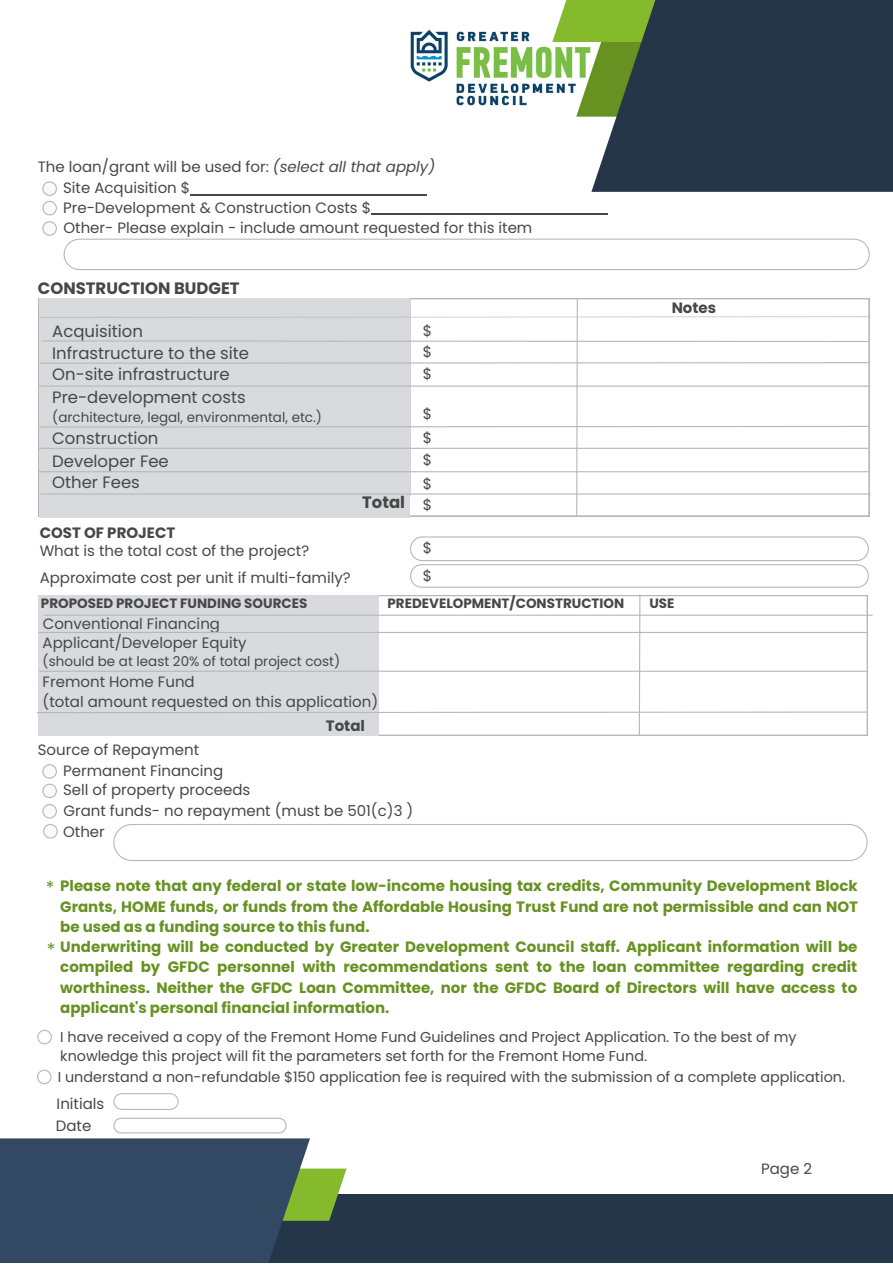
<style>
.page{position:relative;width:893px;height:1264px;background:#fff}
.page>*{position:absolute;margin:0;border:0;box-sizing:border-box;transform-origin:0 0}
.t1{font:18px "Poppins";color:#679222}
.t2{font:16.5px "Poppins";color:#474747}
.t3{font:700 16.5px "Poppins";color:#474747}
.t4{font:700 15px/20.2px "Poppins";color:#679222;text-align:justify}
.t5{font:15px "Poppins";color:#474747}
.t6{font:700 15px "Poppins";color:#474747}
.t7{font:14.4px/19px "Poppins";color:#474747}
.t8{font:13.5px "Poppins";color:#474747}
.t9{font:700 13.5px "Poppins";color:#474747}
.s1{font-style:italic}
</style>
<div class="page">
<img style="left:410px;top:30px;width:166px;height:75px">
<svg style="left:576px;top:47px;width:15px;height:70px"></svg>
<svg style="left:552px;top:0;width:39px;height:42px;fill:#84ba2c"></svg>
<div style="left:591px;top:0;width:301px;height:192px;background:#263649"></div>
<div style="left:0;top:1194px;width:892px;height:68px;background:#263649"></div>
<svg style="left:310px;top:1168px;width:36px;height:52px"></svg>
<div style="left:0;top:1138px;width:310px;height:124px;background:#334862"></div>
<svg style="left:37px;top:1029px;width:15px;height:15px"></svg>
<svg style="left:42px;top:221px;width:15px;height:15px"></svg>
<svg style="left:42px;top:181px;width:15px;height:34px"></svg>
<svg style="left:63px;top:239px;width:806px;height:31px"></svg>
<svg style="left:38px;top:298px;width:833px;height:220px"></svg>
<svg style="left:410px;top:536px;width:458px;height:51px"></svg>
<svg style="left:37px;top:594px;width:831px;height:142px"></svg>
<hr style="left:44px;top:614px;width:828px;height:1px;background:#b8b8b8">
<svg style="left:42px;top:804px;width:15px;height:14px"></svg>
<svg style="left:42px;top:764px;width:15px;height:34px"></svg>
<svg style="left:43px;top:824px;width:15px;height:14px"></svg>
<svg style="left:113px;top:824px;width:754px;height:37px"></svg>
<svg style="left:113px;top:1093px;width:66px;height:17px"></svg>
<hr style="left:39px;top:471px;width:829px;height:1px;background:#b8b8b8">
<hr style="left:41px;top:493px;width:829px;height:1px;background:#b8b8b8">
<svg style="left:37px;top:1069px;width:15px;height:15px"></svg>
<svg style="left:113px;top:1117px;width:174px;height:16px"></svg>
<hr style="left:39px;top:632px;width:828px;height:1px;background:#b8b8b8">
<hr style="left:190px;top:194px;width:236px;height:1px;background:#474747">
<hr style="left:371px;top:214px;width:236px;height:1px;background:#474747">
<p class="t5" style="left:38px;top:156px;width:399px">The loan/grant will be used for: <span class="s1">(select all that apply)</span></p>
<p class="t5" style="left:63px;top:177px;width:128px">Site Acquisition $</p>
<p class="t5" style="left:63px;top:197px;width:309px">Pre-Development &amp; Construction Costs $</p>
<p class="t5" style="left:63px;top:217px;width:470px">Other- Please explain - include amount requested for this item</p>
<p class="t3" style="left:38px;top:277px;width:203px">CONSTRUCTION BUDGET</p>
<p class="t2" style="left:52px;top:319px;width:92px">Acquisition</p>
<p class="t2" style="left:52px;top:341px;width:198px">Infrastructure to the site</p>
<p class="t2" style="left:52px;top:386px;width:195px">Pre-development costs</p>
<p class="t8" style="left:52px;top:408px;width:271px">(architecture, legal, environmental, etc.)</p>
<p class="t2" style="left:52px;top:427px;width:108px">Construction</p>
<p class="t2" style="left:52px;top:449px;width:118px">Developer Fee</p>
<p class="t2" style="left:52px;top:471px;width:89px">Other Fees</p>
<p class="t2" style="left:52px;top:363px;width:179px">On-site infrastructure</p>
<p class="t5" style="left:422px;top:320px;width:11px">$</p>
<p class="t5" style="left:422px;top:341px;width:11px">$</p>
<p class="t5" style="left:422px;top:364px;width:11px">$</p>
<p class="t5" style="left:422px;top:403px;width:11px">$</p>
<p class="t5" style="left:422px;top:427px;width:11px">$</p>
<p class="t5" style="left:422px;top:449px;width:11px">$</p>
<p class="t5" style="left:422px;top:473px;width:11px">$</p>
<p class="t3" style="left:362px;top:491px;width:44px">Total</p>
<p class="t5" style="left:422px;top:494px;width:11px">$</p>
<p class="t6" style="left:671px;top:297px;width:46px">Notes</p>
<p class="t6" style="left:40px;top:522px;width:137px">COST OF PROJECT</p>
<p class="t5" style="left:40px;top:540px;width:271px">What is the total cost of the project?</p>
<p class="t5" style="left:422px;top:537px;width:11px">$</p>
<p class="t5" style="left:422px;top:565px;width:11px">$</p>
<p class="t9" style="left:41px;top:594px;width:268px">PROPOSED PROJECT FUNDING SOURCES</p>
<p class="t9" style="left:387px;top:594px;width:238px">PREDEVELOPMENT/CONSTRUCTION</p>
<p class="t9" style="left:649px;top:594px;width:27px">USE</p>
<p class="t5" style="left:43px;top:632px;width:205px">Applicant/Developer Equity</p>
<p class="t8" style="left:43px;top:652px;width:299px">(should be at least 20% of total project cost)</p>
<p class="t5" style="left:43px;top:671px;width:154px">Fremont Home Fund</p>
<p class="t5" style="left:43px;top:691px;width:337px">(total amount requested on this application)</p>
<p class="t6" style="left:326px;top:715px;width:41px">Total</p>
<p class="t5" style="left:40px;top:567px;width:312px">Approximate cost per unit if multi-family?</p>
<p class="t5" style="left:43px;top:613px;width:179px">Conventional Financing</p>
<p class="t5" style="left:38px;top:739px;width:163px">Source of Repayment</p>
<p class="t5" style="left:63px;top:760px;width:162px">Permanent Financing</p>
<p class="t5" style="left:63px;top:779px;width:189px">Sell of property proceeds</p>
<p class="t5" style="left:63px;top:821px;width:43px">Other</p>
<p class="t5" style="left:63px;top:799px;width:351px">Grant funds- no repayment (must be 501(c)3 )</p>
<p class="t4" style="left:60px;top:876px;width:799px">Please note that any federal or state low-income housing tax credits, Community Development Block Grants, HOME funds, or funds from the Affordable Housing Trust Fund are not permissible and can NOT be used as a funding source to this fund.</p>
<p class="t4" style="left:60px;top:936px;width:798px">Underwriting will be conducted by Greater Development Council staff. Applicant information will be compiled by GFDC personnel with recommendations sent to the loan committee regarding credit worthiness. Neither the GFDC Loan Committee, nor the GFDC Board of Directors will have access to applicant's personal financial information.</p>
<p class="t1" style="left:46px;top:875px;width:10px">*</p>
<p class="t1" style="left:47px;top:937px;width:10px">*</p>
<p class="t7" style="left:60px;top:1027px;width:737px">I have received a copy of the Fremont Home Fund Guidelines and Project Application. To the best of my knowledge this project will fit the parameters set forth for the Fremont Home Fund.</p>
<p class="t7" style="left:58px;top:1067px;width:788px">I understand a non-refundable $150 application fee is required with the submission of a complete application.</p>
<p class="t5" style="left:56px;top:1115px;width:37px">Date</p>
<p class="t5" style="left:57px;top:1093px;width:49px">Initials</p>
<p class="t5" style="left:761px;top:1157px;width:52px">Page 2</p>
</div>
